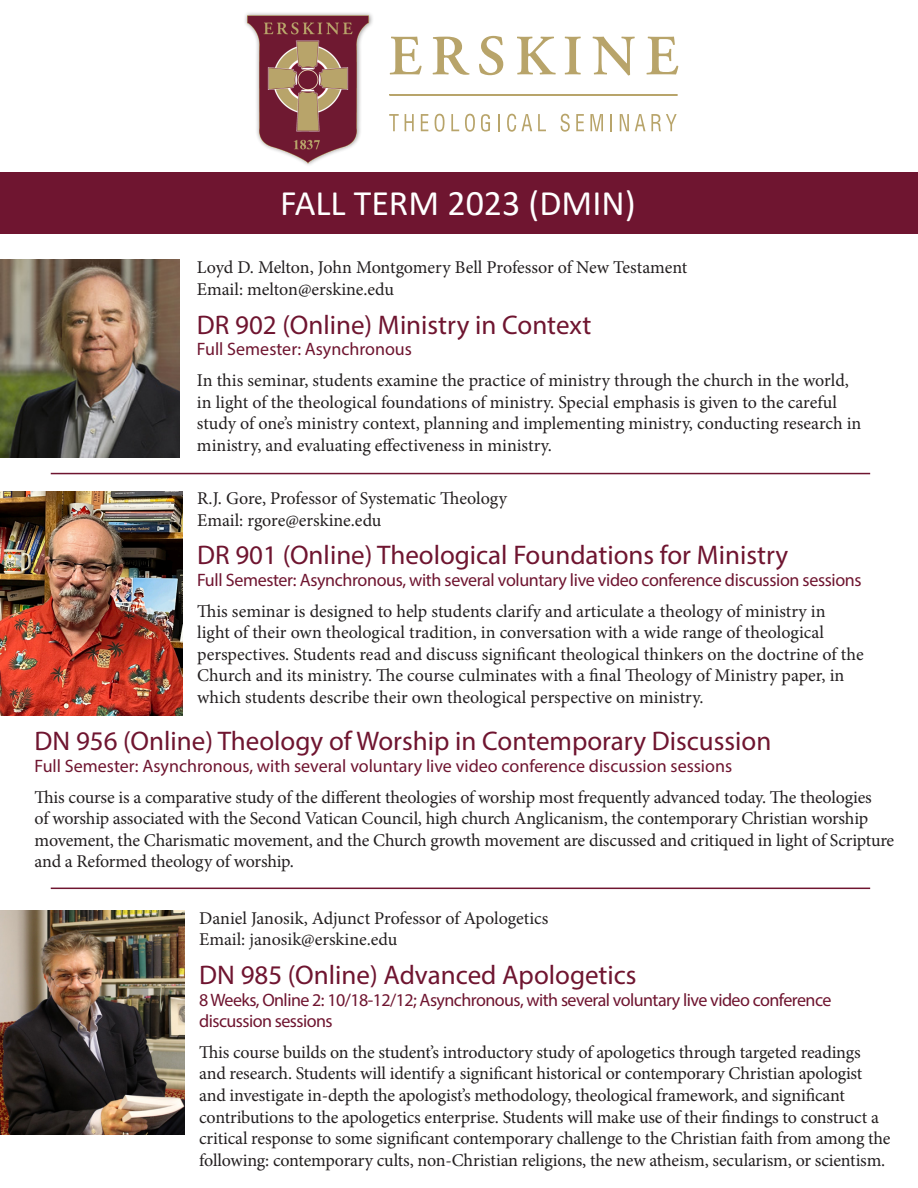
<style>
.page{position:relative;width:918px;height:1188px;background:#fff}
.page>*{position:absolute;margin:0;border:0;box-sizing:border-box;transform-origin:0 0}
.t1{font:36px "Calibri";color:#fff}
.t2{font:27px "Myriad Pro";color:#6f1530}
.t3{font:18px/21.6px "Minion Pro";letter-spacing:-.005em;color:#231f20}
.t4{font:18px/21.6px "Myriad Pro";letter-spacing:-.02em;color:#6f1530}
.t5{font:18px "Myriad Pro";color:#6f1530}
</style>
<div class="page">
<div style="left:0;top:173px;width:918px;height:61px;background:#6f1530"></div>
<div style="left:243px;top:11px;width:131px;height:156px;background:#231f20;opacity:.49"></div>
<img style="left:248px;top:16px;width:121px;height:148px">
<div style="left:389px;top:94px;width:289px;height:2px;border:1px solid #b8a46a"></div>
<svg style="left:390px;top:37px;width:32px;height:37px"></svg>
<svg style="left:432px;top:37px;width:38px;height:38px"></svg>
<svg style="left:479px;top:36px;width:24px;height:39px"></svg>
<svg style="left:517px;top:37px;width:39px;height:37px"></svg>
<svg style="left:565px;top:37px;width:16px;height:37px"></svg>
<svg style="left:592px;top:37px;width:43px;height:38px"></svg>
<svg style="left:646px;top:37px;width:32px;height:37px"></svg>
<svg style="left:481px;top:114px;width:9px;height:18px"></svg>
<svg style="left:389px;top:114px;width:10px;height:17px"></svg>
<svg style="left:405px;top:114px;width:9px;height:17px"></svg>
<svg style="left:421px;top:114px;width:7px;height:17px"></svg>
<svg style="left:435px;top:114px;width:10px;height:18px"></svg>
<svg style="left:451px;top:114px;width:8px;height:17px"></svg>
<svg style="left:465px;top:114px;width:10px;height:18px"></svg>
<svg style="left:498px;top:114px;width:2px;height:17px"></svg>
<svg style="left:507px;top:114px;width:25px;height:18px"></svg>
<svg style="left:538px;top:114px;width:8px;height:17px"></svg>
<svg style="left:561px;top:114px;width:9px;height:18px"></svg>
<svg style="left:576px;top:114px;width:8px;height:17px"></svg>
<svg style="left:590px;top:114px;width:13px;height:17px"></svg>
<svg style="left:611px;top:114px;width:1px;height:17px"></svg>
<svg style="left:620px;top:114px;width:9px;height:17px"></svg>
<svg style="left:635px;top:114px;width:10px;height:17px"></svg>
<svg style="left:651px;top:114px;width:26px;height:17px"></svg>
<hr style="left:51px;top:473px;width:819px;height:1px;background:#6f1530">
<img style="left:0;top:260px;width:180px;height:197px">
<img style="left:0;top:491px;width:183px;height:224px">
<img style="left:1px;top:910px;width:184px;height:225px">
<hr style="left:51px;top:888px;width:819px;height:1px;background:#6f1530">
<p class="t1" style="left:280px;top:178px;width:357px">FALL TERM 2023 (DMIN)</p>
<p class="t3" style="left:197px;top:256px;width:492px">Loyd D. Melton, John Montgomery Bell Professor of New Testament</p>
<p class="t3" style="left:197px;top:278px;width:199px">Email: melton@erskine.edu</p>
<p class="t2" style="left:197px;top:308px;width:396px">DR 902 (Online) Ministry in Context</p>
<p class="t5" style="left:197px;top:338px;width:217px">Full Semester: Asynchronous</p>
<p class="t3" style="left:197px;top:370px;width:666px">In this seminar, students examine the practice of ministry through the church in the world, in light of the theological foundations of ministry. Special emphasis is given to the careful study of one’s ministry context, planning and implementing ministry, conducting research in ministry, and evaluating effectiveness in ministry.</p>
<p class="t3" style="left:197px;top:488px;width:311px">R.J. Gore, Professor of Systematic Theology<br>Email: rgore@erskine.edu</p>
<p class="t2" style="left:197px;top:539px;width:593px">DR 901 (Online) Theological Foundations for Ministry</p>
<p class="t4" style="left:197px;top:569px;width:666px">Full Semester: Asynchronous, with several voluntary live video conference discussion sessions</p>
<p class="t3" style="left:197px;top:600px;width:668px">This seminar is designed to help students clarify and articulate a theology of ministry in<br>light of their own theological tradition, in conversation with a wide range of theological perspectives. Students read and discuss significant theological thinkers on the doctrine of the Church and its ministry. The course culminates with a final Theology of Ministry paper, in which students describe their own theological perspective on ministry.</p>
<p class="t2" style="left:35px;top:725px;width:738px">DN 956 (Online) Theology of Worship in Contemporary Discussion</p>
<p class="t5" style="left:35px;top:755px;width:699px">Full Semester: Asynchronous, with several voluntary live video conference discussion sessions</p>
<p class="t3" style="left:35px;top:786px;width:861px">This course is a comparative study of the different theologies of worship most frequently advanced today. The theologies<br>of worship associated with the Second Vatican Council, high church Anglicanism, the contemporary Christian worship movement, the Charismatic movement, and the Church growth movement are discussed and critiqued in light of Scripture and a Reformed theology of worship.</p>
<p class="t3" style="left:199px;top:907px;width:351px">Daniel Janosik, Adjunct Professor of Apologetics<br>Email: janosik@erskine.edu</p>
<p class="t2" style="left:199px;top:958px;width:439px">DN 985 (Online) Advanced Apologetics</p>
<p class="t4" style="left:199px;top:988px;width:634px">8 Weeks, Online 2: 10/18-12/12; Asynchronous, with several voluntary live video conference discussion sessions</p>
<p class="t3" style="left:199px;top:1041px;width:693px">This course builds on the student’s introductory study of apologetics through targeted readings and research. Students will identify a significant historical or contemporary Christian apologist and investigate in-depth the apologist’s methodology, theological framework, and significant contributions to the apologetics enterprise. Students will make use of their findings to construct a critical response to some significant contemporary challenge to the Christian faith from among the following: contemporary cults, non-Christian religions, the new atheism, secularism, or scientism.</p>
</div>
